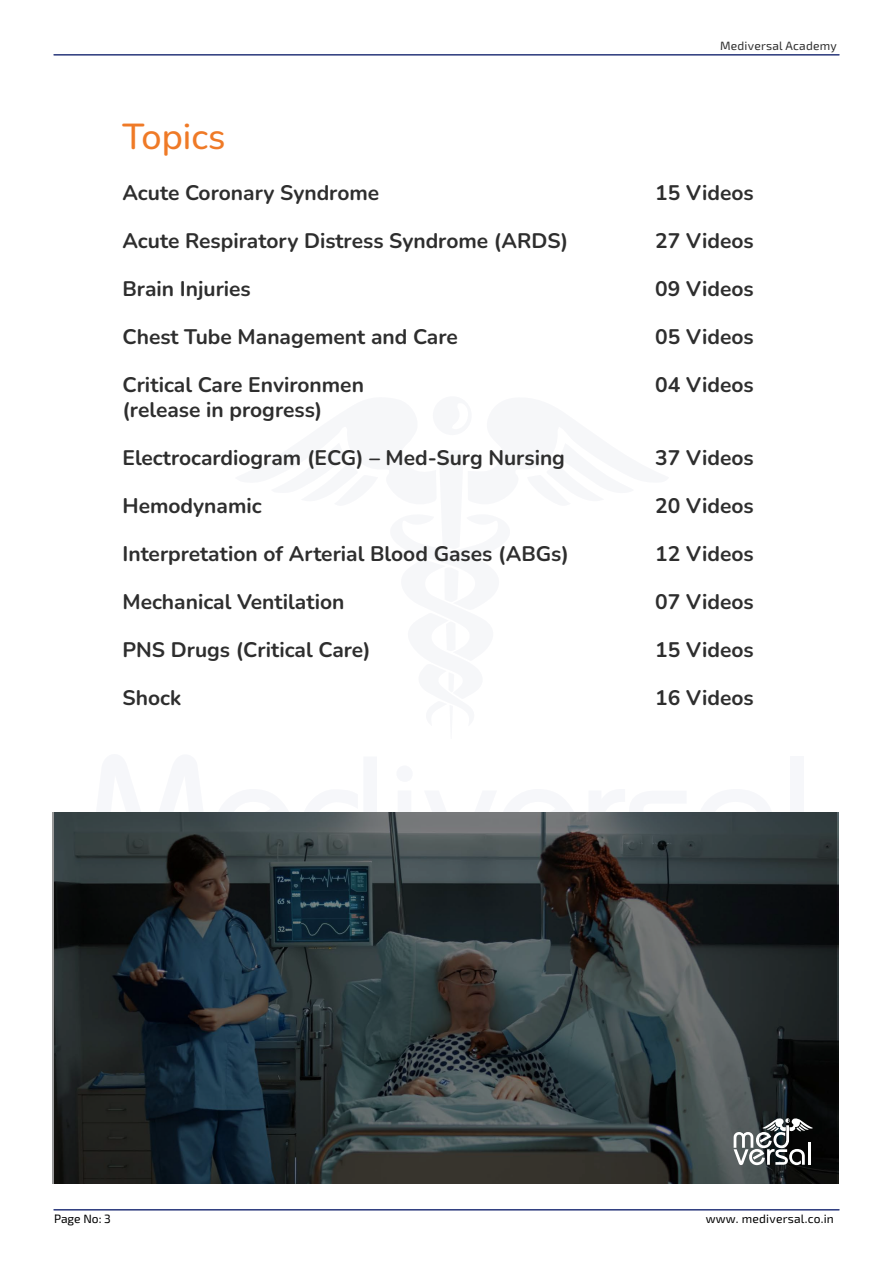
<style>
.page{position:relative;width:893px;height:1263px;background:#fff}
.page>*{position:absolute;margin:0;border:0;box-sizing:border-box;transform-origin:0 0}
.t1{font:500 36px "Nunito";color:#ef7a27}
.t2{font:700 21px/25.2px "Nunito";color:#2e2e2e}
.t3{font:12px "Exo 2";letter-spacing:.02em;color:#000}
.t4{font:12px "Exo 2";letter-spacing:.02em;color:#2e2e2e}
</style>
<div class="page">
<hr style="left:54px;top:1209px;width:785px;height:1px;background:#28377b">
<hr style="left:54px;top:54px;width:785px;height:2px;background:#28377b">
<svg style="left:52px;top:812px;width:785px;height:371px;background:#2d3639"></svg>
<svg style="left:734px;top:1118px;width:79px;height:47px"></svg>
<hr style="left:808px;top:1142px;width:3px;height:23px;background:#fff">
<h1 class="t1" style="left:122px;top:111px;width:105px">Topics</h1>
<p class="t2" style="left:122px;top:179px;width:258px">Acute Coronary Syndrome</p>
<p class="t2" style="left:122px;top:227px;width:447px">Acute Respiratory Distress Syndrome (ARDS)</p>
<p class="t2" style="left:122px;top:275px;width:130px">Brain Injuries</p>
<p class="t2" style="left:122px;top:323px;width:337px">Chest Tube Management and Care</p>
<p class="t2" style="left:122px;top:371px;width:243px">Critical Care Environmen (release in progress)</p>
<p class="t2" style="left:122px;top:444px;width:444px">Electrocardiogram (ECG) – Med-Surg Nursing</p>
<p class="t2" style="left:122px;top:492px;width:141px">Hemodynamic</p>
<p class="t2" style="left:122px;top:540px;width:448px">Interpretation of Arterial Blood Gases (ABGs)</p>
<p class="t2" style="left:122px;top:588px;width:223px">Mechanical Ventilation</p>
<p class="t2" style="left:122px;top:636px;width:250px">PNS Drugs (Critical Care)</p>
<p class="t2" style="left:122px;top:684px;width:60px">Shock</p>
<p class="t4" style="left:720px;top:38px;width:118px">Mediversal Academy</p>
<p class="t2" style="left:655px;top:179px;width:100px">15 Videos</p>
<p class="t2" style="left:655px;top:227px;width:100px">27 Videos</p>
<p class="t2" style="left:655px;top:275px;width:100px">09 Videos</p>
<p class="t2" style="left:655px;top:323px;width:100px">05 Videos</p>
<p class="t2" style="left:655px;top:371px;width:100px">04 Videos</p>
<p class="t2" style="left:655px;top:444px;width:100px">37 Videos</p>
<p class="t2" style="left:655px;top:492px;width:100px">20 Videos</p>
<p class="t2" style="left:655px;top:540px;width:100px">12 Videos</p>
<p class="t2" style="left:655px;top:588px;width:100px">07 Videos</p>
<p class="t2" style="left:655px;top:636px;width:100px">15 Videos</p>
<p class="t2" style="left:655px;top:684px;width:100px">16 Videos</p>
<p class="t3" style="left:54px;top:1210px;width:58px">Page No: 3</p>
<p class="t3" style="left:706px;top:1210px;width:130px">www. mediversal.co.in</p>
</div>
